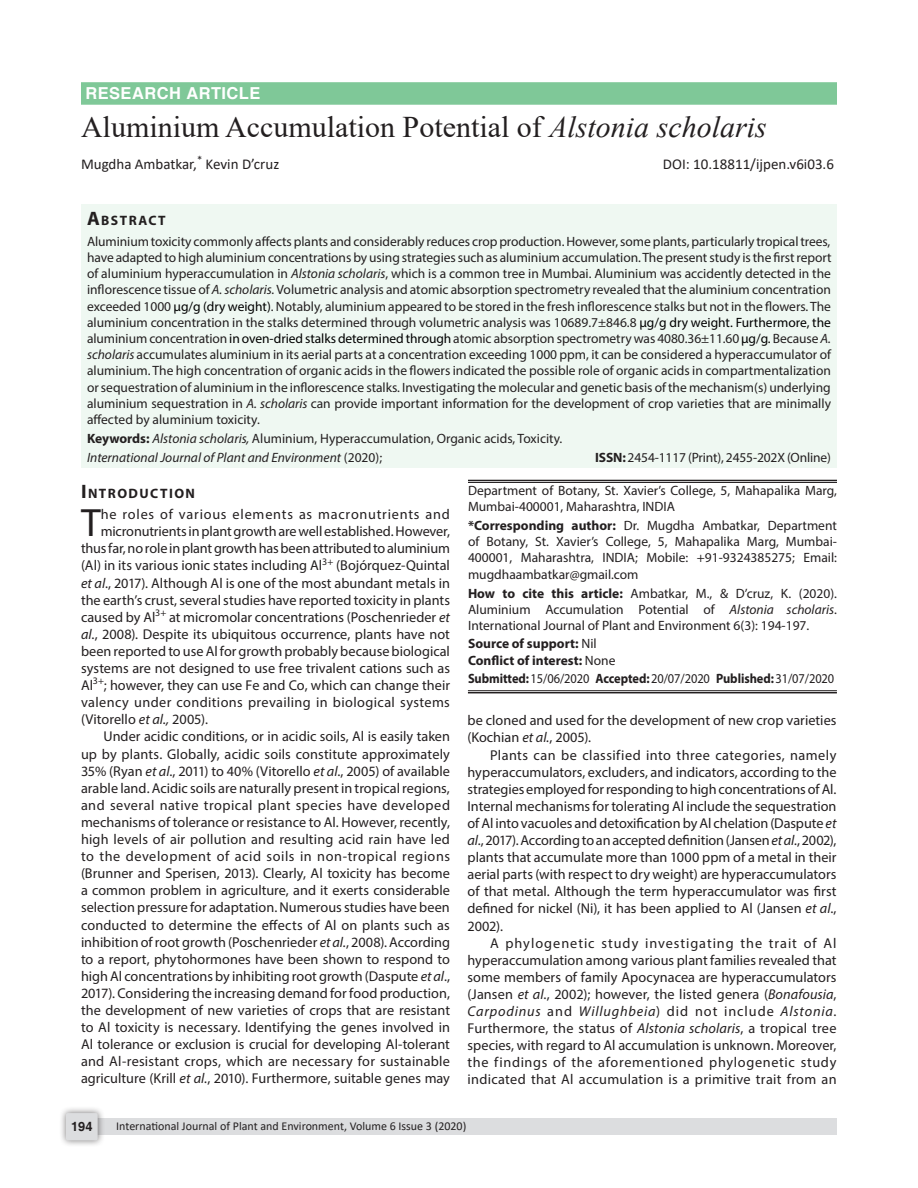
<style>
.page{position:relative;width:918px;height:1188px;background:#fff}
.page>*{position:absolute;margin:0;border:0;box-sizing:border-box;transform-origin:0 0}
.Body_flush{font:39.6px "Myriad Pro";color:#231f20}
.article_head{font:30px "Times New Roman";color:#231f20}
.Subject{font:700 16.5px "Helvetica";letter-spacing:.025em;color:#fff}
.author{font:15px "Calibri";color:#231f20}
.text{font:14.25px/17.1px "Myriad Pro";letter-spacing:.005em;color:#231f20;text-align:justify}
.Body_flush-2{font:14.25px "Myriad Pro";color:#231f20}
.Body_flush-3{font:14.25px "Myriad Pro";letter-spacing:.03em;color:#231f20}
.Body_flush-4{font:14.25px "Myriad Pro";letter-spacing:.055em;color:#231f20}
.A{font:700 13.65px "Myriad Pro";letter-spacing:.105em;color:#231f20}
.Abstract{font:13.5px/16.2px "Myriad Pro";color:#231f20;text-align:justify}
.affiliation{font:13.5px/16.2px "Myriad Pro";color:#231f20;text-align:justify}
.affiliation-2{font:13.5px "Myriad Pro";color:#231f20;scale:.92 1}
.Abstract-2{font:italic 13.5px "Myriad Pro";color:#231f20}
.affiliation-3{font:700 13.5px "Myriad Pro";color:#231f20}
.t1{font:700 12.75px "Helvetica";color:#231f20}
.t2{font:12px "Calibri";color:#231f20}
.s1{font-style:italic}
.s2{font-size:19.5px}
.s3{color:#000}
.s4{font-weight:700}
.s5{font-style:normal}
.s6{font-weight:400}
</style>
<div class="page">
<hr style="left:81px;top:76px;width:756px;height:1px;background:#231f20">
<div style="left:82px;top:1119px;width:755px;height:16px;background:#dcdddf"></div>
<div style="left:59px;top:1106px;width:46px;height:41px;background:#231f20;opacity:.61"></div>
<div style="left:66px;top:1113px;width:32px;height:27px;background:#dcdddf;border-radius:2px"></div>
<div style="left:81px;top:204px;width:756px;height:264px;background:#eff8f2"></div>
<div style="left:81px;top:82px;width:756px;height:23px;background:#7fc898"></div>
<hr style="left:468px;top:480px;width:369px;height:1px;background:#231f20">
<hr style="left:468px;top:482px;width:369px;height:1px;background:#231f20">
<hr style="left:468px;top:690px;width:369px;height:1px;background:#231f20">
<hr style="left:468px;top:692px;width:369px;height:1px;background:#231f20">
<p class="Subject" style="left:86px;top:84px;width:176px">RESEARCH ARTICLE</p>
<p class="article_head" style="left:81px;top:106px;width:687px">Aluminium Accumulation Potential of <span class="s1">Alstonia scholaris</span></p>
<p class="author" style="left:81px;top:153px;width:200px">Mugdha Ambatkar,<sup>*</sup> Kevin D’cruz</p>
<p class="author" style="left:663px;top:153px;width:173px">DOI: 10.18811/ijpen.v6i03.6</p>
<p class="A" style="left:87px;top:212px;width:80px"><span class="s2">A</span>BSTRACT</p>
<p class="Abstract" style="left:87px;top:233px;width:746px">Aluminium toxicity commonly affects plants and considerably reduces crop production. However, some plants, particularly tropical trees, have adapted to high aluminium concentrations by using strategies such as aluminium accumulation. The present study is the first report of aluminium hyperaccumulation in <span class="s1">Alstonia scholaris</span>, which is a common tree in Mumbai. Aluminium was accidently detected in the inflorescence tissue of <span class="s1">A. scholaris.</span> Volumetric analysis and atomic absorption spectrometry revealed that the aluminium concentration exceeded 1000 <span class="s3">µg/g (dry weight)</span>. Notably, aluminium appeared to be stored in the fresh inflorescence stalks but not in the flowers. The aluminium concentration in the stalks determined through volumetric analysis was 10689.7±846.8 <span class="s3">µg/g dry weight. Furthermore, the </span>aluminium concentration <span class="s3">in oven-dried stalks determined through</span> atomic absorption spectrometry was 4080.36±11.60 <span class="s3">µg/g.</span> Because <span class="s1">A. scholaris</span> accumulates aluminium in its aerial parts at a concentration exceeding 1000 ppm, it can be considered a hyperaccumulator of aluminium. The high concentration of organic acids in the flowers indicated the possible role of organic acids in compartmentalization or sequestration of aluminium in the inflorescence stalks. Investigating the molecular and genetic basis of the mechanism(s) underlying aluminium sequestration in <span class="s1">A. scholaris</span> can provide important information for the development of crop varieties that are minimally affected by aluminium toxicity.</p>
<p class="Abstract" style="left:87px;top:430px;width:477px"><span class="s4">Keywords:</span> <span class="s1">Alstonia scholaris,</span> Aluminium, Hyperaccumulation, Organic acids, Toxicity.</p>
<p class="Abstract-2" style="left:87px;top:450px;width:297px">International Journal of Plant and Environment <span class="s5">(2020);</span></p>
<p class="Abstract" style="left:595px;top:450px;width:237px"><span class="s4">ISSN:</span> 2454-1117 (Print), 2455-202X (Online)</p>
<p class="A" style="left:81px;top:484px;width:116px"><span class="s2">I</span>NTRODUCTION</p>
<p class="Body_flush" style="left:81px;top:499px;width:21px">T</p>
<p class="Body_flush-4" style="left:101px;top:506px;width:351px">he roles of various elements as macronutrients and</p>
<p class="Body_flush-2" style="left:101px;top:523px;width:351px">micronutrients in plant growth are well established. However,</p>
<p class="Body_flush-2" style="left:81px;top:540px;width:370px">thus far, no role in plant growth has been attributed to aluminium</p>
<p class="Body_flush-2" style="left:81px;top:557px;width:370px">(Al) in its various ionic states including Al<sup>3+</sup> (Bojórquez-Quintal</p>
<p class="Body_flush-2" style="left:81px;top:574px;width:370px"><span class="s1">et al</span>., 2017). Although Al is one of the most abundant metals in</p>
<p class="Body_flush-2" style="left:81px;top:591px;width:371px">the earth’s crust, several studies have reported toxicity in plants</p>
<p class="Body_flush-2" style="left:81px;top:608px;width:371px">caused by Al<sup>3+</sup> at micromolar concentrations (Poschenrieder <span class="s1">et</span></p>
<p class="Body_flush-2" style="left:81px;top:625px;width:370px"><span class="s1">al</span>., 2008). Despite its ubiquitous occurrence, plants have not</p>
<p class="Body_flush-2" style="left:81px;top:642px;width:371px">been reported to use Al for growth probably because biological</p>
<p class="Body_flush-2" style="left:81px;top:659px;width:371px">systems are not designed to use free trivalent cations such as</p>
<p class="Body_flush-2" style="left:81px;top:677px;width:371px">Al<sup>3+</sup>; however, they can use Fe and Co, which can change their</p>
<p class="Body_flush-3" style="left:81px;top:694px;width:370px">valency under conditions prevailing in biological systems</p>
<p class="Body_flush-2" style="left:81px;top:711px;width:129px">(Vitorello <span class="s1">et al.,</span> 2005).</p>
<p class="text" style="left:81px;top:728px;width:371px;text-indent:22px">Under acidic conditions, or in acidic soils, Al is easily taken up by plants. Globally, acidic soils constitute approximately 35% (Ryan <span class="s1">et al</span>., 2011) to 40% (Vitorello <span class="s1">et al</span>., 2005) of available arable land. Acidic soils are naturally present in tropical regions, and several native tropical plant species have developed mechanisms of tolerance or resistance to Al. However, recently, high levels of air pollution and resulting acid rain have led to the development of acid soils in non-tropical regions (Brunner and Sperisen, 2013). Clearly, Al toxicity has become a common problem in agriculture, and it exerts considerable selection pressure for adaptation. Numerous studies have been conducted to determine the effects of Al on plants such as inhibition of root growth (Poschenrieder <span class="s1">et al.</span>, 2008). According to a report, phytohormones have been shown to respond to high Al concentrations by inhibiting root growth (Daspute <span class="s1">et al</span>., 2017). Considering the increasing demand for food production, the development of new varieties of crops that are resistant to Al toxicity is necessary. Identifying the genes involved in Al tolerance or exclusion is crucial for developing Al-tolerant and Al-resistant crops, which are necessary for sustainable agriculture (Krill <span class="s1">et al.</span>, 2010). Furthermore, suitable genes may</p>
<p class="affiliation" style="left:468px;top:482px;width:370px">Department of Botany, St. Xavier’s College, 5, Mahapalika Marg,<br>Mumbai-400001, Maharashtra, INDIA</p>
<p class="affiliation" style="left:468px;top:517px;width:371px"><span class="s4">*Corresponding author:</span> Dr. Mugdha Ambatkar, Department of Botany, St. Xavier’s College, 5, Mahapalika Marg, Mumbai-400001, Maharashtra, INDIA; Mobile: +91-9324385275; Email: mugdhaambatkar@gmail.com</p>
<p class="affiliation" style="left:468px;top:585px;width:371px"><span class="s4">How to cite this article:</span> Ambatkar, M., &amp; D’cruz, K. (2020).<br>Aluminium Accumulation Potential of <span class="s1">Alstonia scholaris</span>.<br>International Journal of Plant and Environment 6(3): 194-197.</p>
<p class="affiliation-3" style="left:468px;top:634px;width:130px">Source of support: <span class="s6">Nil</span></p>
<p class="affiliation-3" style="left:468px;top:652px;width:149px">Conflict of interest: <span class="s6">None</span></p>
<p class="affiliation-2" style="left:468px;top:670px;width:400px"><span class="s4">Submitted:</span>15/06/2020 <span class="s4">Accepted:</span>20/07/2020 <span class="s4">Published:</span>31/07/2020</p>
<p class="text" style="left:468px;top:712px;width:370px">be cloned and used for the development of new crop varieties (Kochian <span class="s1">et al.</span>, 2005).</p>
<p class="text" style="left:468px;top:746px;width:371px;text-indent:22px">Plants can be classified into three categories, namely hyperaccumulators, excluders, and indicators, according to the strategies employed for responding to high concentrations of Al.<br>Internal mechanisms for tolerating Al include the sequestration of Al into vacuoles and detoxification by Al chelation (Daspute <span class="s1">et al</span>., 2017). According to an accepted definition (Jansen <span class="s1">et al.</span>, 2002), plants that accumulate more than 1000 ppm of a metal in their aerial parts (with respect to dry weight) are hyperaccumulators of that metal. Although the term hyperaccumulator was first defined for nickel (Ni), it has been applied to Al (Jansen <span class="s1">et al</span>., 2002).</p>
<p class="text" style="left:468px;top:934px;width:371px;text-indent:22px">A phylogenetic study investigating the trait of Al hyperaccumulation among various plant families revealed that some members of family Apocynacea are hyperaccumulators (Jansen <span class="s1">et al</span>., 2002); however, the listed genera (<span class="s1">Bonafousia</span>, <span class="s1">Carpodinus</span> and <span class="s1">Willughbeia</span>) did not include <span class="s1">Alstonia</span>.<br>Furthermore, the status of <span class="s1">Alstonia scholaris</span>, a tropical tree species, with regard to Al accumulation is unknown. Moreover, the findings of the aforementioned phylogenetic study indicated that Al accumulation is a primitive trait from an</p>
<p class="t1" style="left:71px;top:1119px;width:23px">194</p>
<p class="t2" style="left:116px;top:1117px;width:352px">International Journal of Plant and Environment, Volume 6 Issue 3 (2020)</p>
</div>
